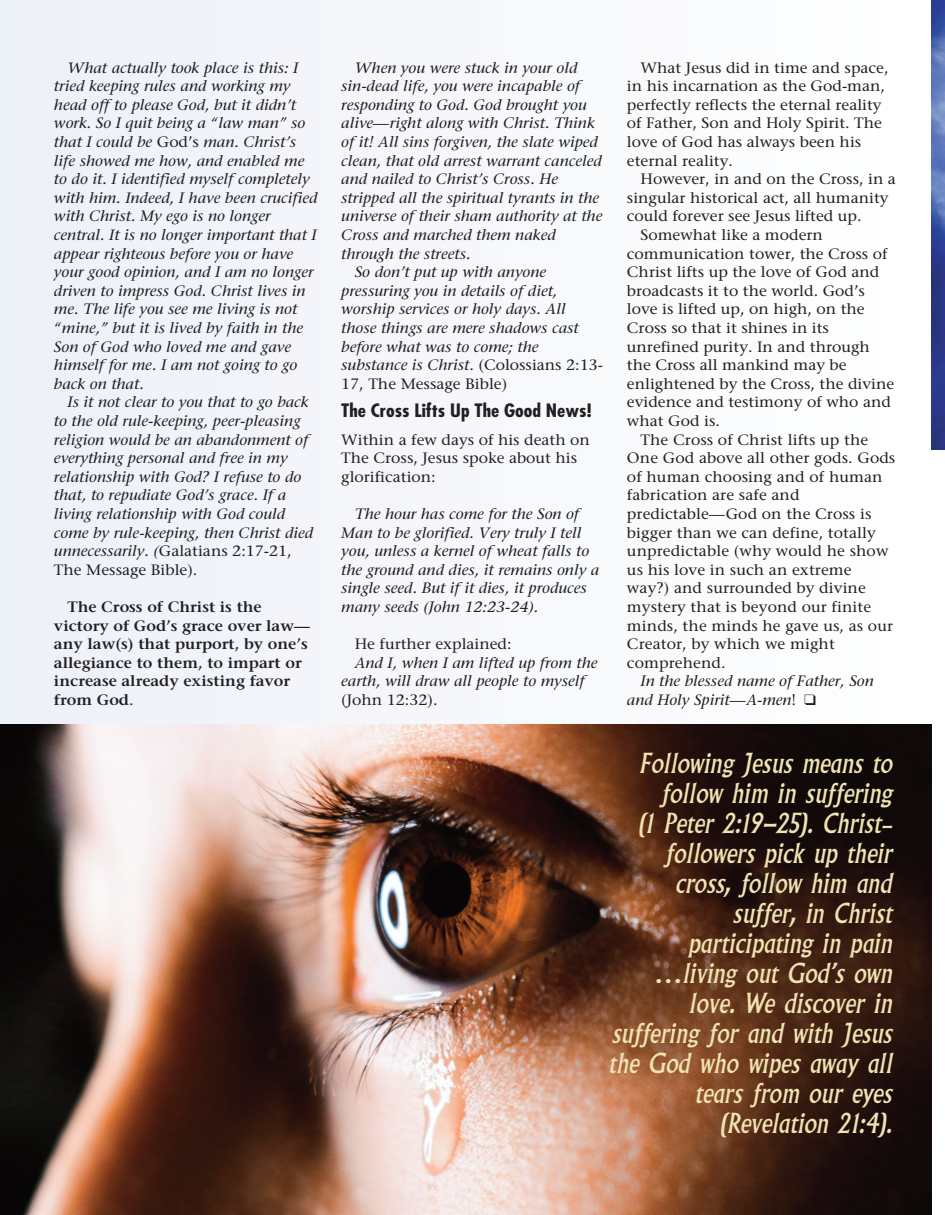
<style>
.page{position:relative;width:945px;height:1215px;background:#fff}
.page>*{position:absolute;margin:0;border:0;box-sizing:border-box;transform-origin:0 0}
.t1{font:italic 27px/30px "Albertus";color:#f0e3b1;text-align:right;scale:1.05 1}
.t2{font:700 condensed 18px "Futura";color:#231f20;scale:1.1 1}
.t3{font:italic 15px/18.6px "Stone Serif";color:#231f20;scale:1.05 1}
.t4{font:15px/18.6px "Stone Serif";color:#231f20;scale:1.05 1}
.t5{font:600 15px/18.6px "Stone Serif";color:#231f20;scale:1.05 1}
.s1{font-style:normal}
.s2{font-weight:400}
</style>
<div class="page">
<img style="left:0;top:0;width:930px;height:725px">
<img style="left:932px;top:0;width:13px;height:442px">
<img style="left:0;top:725px;width:931px;height:490px">
<img style="left:902px;top:442px;width:43px;height:150px">
<svg style="left:932px;top:442px;width:13px;height:7px"></svg>
<p class="t3" style="left:54px;top:58px;width:253px;text-indent:14px">What actually took place is this: I tried keeping rules and working my head off to please God, but it didn’t work. So I quit being a “law man” so that I could be <span class="s1">God’s</span> man. Christ’s life showed me how, and enabled me to do it. I identified myself completely with him. Indeed, I have been crucified with Christ. My ego is no longer central. It is no longer important that I appear righteous before you or have your good opinion, and I am no longer driven to impress God. Christ lives in me. The life you see me living is not “mine,” but it is lived by faith in the Son of God who loved me and gave himself for me. I am not going to go back on that.</p>
<p class="t3" style="left:54px;top:393px;width:248px;text-indent:14px">Is it not clear to you that to go back to the old rule-keeping, peer-pleasing religion would be an abandonment of everything personal and free in my relationship with God? I refuse to do that, to repudiate God’s grace. If a living relationship with God could come by rule-keeping, then Christ died unnecessarily. (<span class="s1">Galatians 2:17-21, The Message Bible).</span></p>
<p class="t5" style="left:54px;top:597px;width:245px;text-indent:14px">The Cross of Christ is the victory of God’s grace over law— any law(s) that purport, by one’s allegiance to them, to impart or increase already existing favor from God<span class="s2">.</span></p>
<p class="t3" style="left:355px;top:58px;width:214px">When you were stuck in your old</p>
<p class="t3" style="left:341px;top:77px;width:229px">sin-dead life, you were incapable of</p>
<p class="t3" style="left:341px;top:95px;width:235px">responding to God. God brought you</p>
<p class="t3" style="left:341px;top:114px;width:243px">alive—right along with Christ. Think</p>
<p class="t3" style="left:341px;top:133px;width:246px">of it! All sins forgiven, the slate wiped</p>
<p class="t3" style="left:341px;top:151px;width:250px">clean, that old arrest warrant canceled</p>
<p class="t3" style="left:341px;top:170px;width:208px">and nailed to Christ’s Cross. He</p>
<p class="t3" style="left:341px;top:188px;width:247px">stripped all the spiritual tyrants in the</p>
<p class="t3" style="left:341px;top:207px;width:250px">universe of their sham authority at the</p>
<p class="t3" style="left:341px;top:226px;width:206px">Cross and marched them naked</p>
<p class="t3" style="left:341px;top:244px;width:125px">through the streets.</p>
<p class="t3" style="left:355px;top:263px;width:184px">So don’t put up with anyone</p>
<p class="t3" style="left:341px;top:281px;width:207px">pressuring you in details of diet,</p>
<p class="t3" style="left:341px;top:300px;width:215px">worship services or holy days. All</p>
<p class="t3" style="left:341px;top:319px;width:228px">those things are mere shadows cast</p>
<p class="t3" style="left:341px;top:337px;width:189px">before what was to come; the</p>
<p class="t3" style="left:341px;top:356px;width:251px">substance is Christ<span class="s1">. (Colossians 2:13-</span></p>
<p class="t4" style="left:341px;top:374px;width:160px">17, The Message Bible)</p>
<p class="t2" style="left:341px;top:399px;width:229px">The Cross Lifts Up The Good News!</p>
<p class="t4" style="left:341px;top:430px;width:238px">Within a few days of his death on<br>The Cross, Jesus spoke about his glorification:</p>
<p class="t3" style="left:341px;top:505px;width:247px;text-indent:13px">The hour has come for the Son of Man to be glorified. Very truly I tell you, unless a kernel of wheat falls to the ground and dies, it remains only a single seed. But if it dies, it produces many seeds (John 12:23-24).</p>
<p class="t4" style="left:355px;top:635px;width:151px">He further explained:</p>
<p class="t3" style="left:341px;top:653px;width:246px;text-indent:13px">And I, when I am lifted up from the earth, will draw all people to myself</p>
<p class="t4" style="left:341px;top:690px;width:93px">(John 12:32).</p>
<p class="t4" style="left:627px;top:58px;width:251px;text-indent:13px">What Jesus did in time and space, in his incarnation as the God-man, perfectly reflects the eternal reality of Father, Son and Holy Spirit. The love of God has always been his eternal reality.</p>
<p class="t4" style="left:640px;top:170px;width:245px">However, in and on the Cross, in a</p>
<p class="t4" style="left:627px;top:188px;width:251px">singular historical act, all humanity</p>
<p class="t4" style="left:627px;top:207px;width:225px">could forever see Jesus lifted up.</p>
<p class="t4" style="left:640px;top:225px;width:175px">Somewhat like a modern</p>
<p class="t4" style="left:627px;top:244px;width:250px">communication tower, the Cross of</p>
<p class="t4" style="left:627px;top:263px;width:242px">Christ lifts up the love of God and</p>
<p class="t4" style="left:627px;top:281px;width:228px">broadcasts it to the world. God’s</p>
<p class="t4" style="left:627px;top:300px;width:228px">love is lifted up, on high, on the</p>
<p class="t4" style="left:627px;top:318px;width:194px">Cross so that it shines in its</p>
<p class="t4" style="left:627px;top:337px;width:233px">unrefined purity. In and through</p>
<p class="t4" style="left:627px;top:356px;width:211px">the Cross all mankind may be</p>
<p class="t4" style="left:627px;top:374px;width:256px">enlightened by the Cross, the divine</p>
<p class="t4" style="left:627px;top:393px;width:253px">evidence and testimony of who and</p>
<p class="t4" style="left:627px;top:411px;width:90px">what God is.</p>
<p class="t4" style="left:640px;top:430px;width:219px">The Cross of Christ lifts up the</p>
<p class="t4" style="left:627px;top:449px;width:257px">One God above all other gods. Gods</p>
<p class="t4" style="left:627px;top:467px;width:245px">of human choosing and of human</p>
<p class="t4" style="left:627px;top:486px;width:166px">fabrication are safe and</p>
<p class="t4" style="left:627px;top:504px;width:234px">predictable—God on the Cross is</p>
<p class="t4" style="left:627px;top:523px;width:239px">bigger than we can define, totally</p>
<p class="t4" style="left:627px;top:542px;width:251px">unpredictable (why would he show</p>
<p class="t4" style="left:627px;top:560px;width:216px">us his love in such an extreme</p>
<p class="t4" style="left:627px;top:579px;width:229px">way?) and surrounded by divine</p>
<p class="t4" style="left:627px;top:597px;width:234px">mystery that is beyond our finite</p>
<p class="t4" style="left:627px;top:616px;width:255px">minds, the minds he gave us, as our</p>
<p class="t4" style="left:627px;top:635px;width:199px">Creator, by which we might</p>
<p class="t4" style="left:627px;top:653px;width:95px">comprehend.</p>
<p class="t3" style="left:627px;top:672px;width:237px;text-indent:13px">In the blessed name of Father, Son and Holy Spirit—A-men<span class="s1">!</span> ❑</p>
<p class="t1" style="left:609px;top:748px;width:272px">Following Jesus means to follow him in suffering<br>(1 Peter 2:19-25). Christ&shy;followers pick up their cross, follow him and suffer, in Christ participating in pain …living out God’s own love. We discover in suffering for and with Jesus the God who wipes away all tears from our eyes (Revelation 21:4).</p>
</div>
